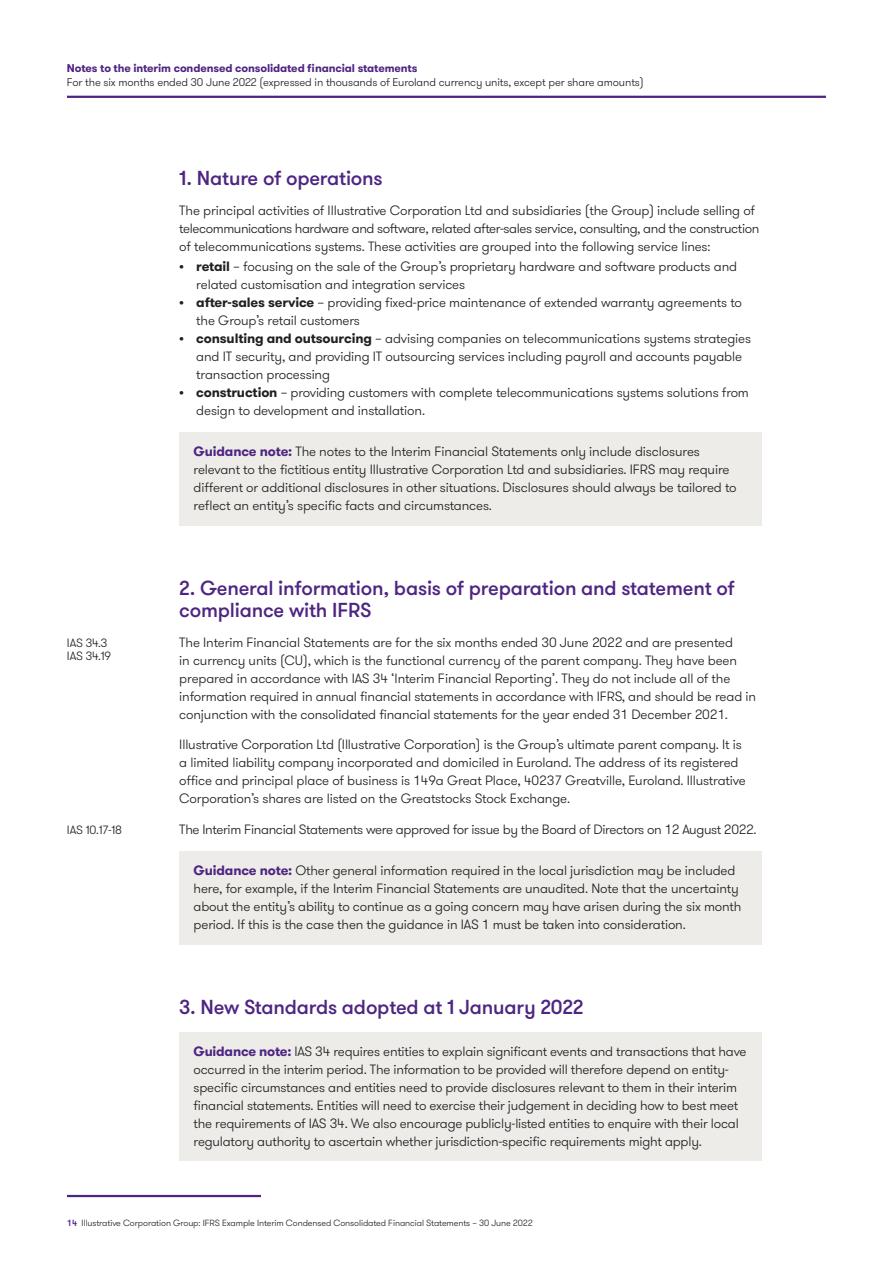
<style>
.page{position:relative;width:893px;height:1263px;background:#fff}
.page>*{position:absolute;margin:0;border:0;box-sizing:border-box;transform-origin:0 0}
._04_Headline_four_Me{font:500 20.25px/22.5px "GT Walsheim Pro";letter-spacing:-.01em;color:#4e2582}
._11_Body_text{font:300 13.5px/18px "GT Walsheim Pro";letter-spacing:-.01em;color:#231f20}
._11_Body_text_Pre_bu{font:300 13.5px/18px "GT Walsheim Pro";letter-spacing:-.015em;color:#231f20}
._44_Tbl_copy{font:300 12px "GT Walsheim Pro";letter-spacing:-.01em;color:#231f20}
._45_Tbl_subhead{font:300 11.25px "GT Walsheim Pro";letter-spacing:-.01em;color:#231f20}
._45_Tbl_subhead-2{font:700 11.25px "GT Walsheim Pro";letter-spacing:-.01em;color:#4e2582}
._11_Body_text-2{font:300 9px "GT Walsheim Pro";letter-spacing:-.01em;color:#231f20}
.s1{font-weight:700}
.s2{font-weight:700;color:#4e2582}
.s3{font-weight:500;color:#4e2582}
</style>
<div class="page">
<div style="left:179px;top:432px;width:582px;height:94px;background:#edece9"></div>
<div style="left:179px;top:851px;width:582px;height:94px;background:#edece9"></div>
<div style="left:179px;top:1032px;width:582px;height:129px;background:#edece9"></div>
<hr style="left:67px;top:96px;width:759px;height:2px;background:#4e2582">
<hr style="left:67px;top:1195px;width:194px;height:2px;background:#4e2582">
<p class="_45_Tbl_subhead-2" style="left:67px;top:61px;width:352px">Notes to the interim condensed consolidated financial statements</p>
<p class="_45_Tbl_subhead" style="left:67px;top:75px;width:578px">For the six months ended 30 June 2022 (expressed in thousands of Euroland currency units, except per share amounts)</p>
<p class="_44_Tbl_copy" style="left:67px;top:635px;width:42px">IAS 34.3</p>
<p class="_44_Tbl_copy" style="left:67px;top:648px;width:46px">IAS 34.19</p>
<p class="_44_Tbl_copy" style="left:67px;top:822px;width:57px">IAS 10.17-18</p>
<p class="_04_Headline_four_Me" style="left:179px;top:167px;width:205px">1. Nature of operations</p>
<p class="_11_Body_text_Pre_bu" style="left:179px;top:201px;width:581px">The principal activities of Illustrative Corporation Ltd and subsidiaries (the Group) include selling of telecommunications hardware and software, related after-sales service, consulting, and the construction of telecommunications systems. These activities are grouped into the following service lines:</p>
<p class="_11_Body_text_Pre_bu" style="left:196px;top:257px;width:542px;text-indent:-17px"><span class="s1">• retail</span> – focusing on the sale of the Group’s proprietary hardware and software products and related customisation and integration services</p>
<p class="_11_Body_text_Pre_bu" style="left:196px;top:293px;width:547px;text-indent:-17px"><span class="s1">• after-sales service</span> – providing fixed-price maintenance of extended warranty agreements to the Group’s retail customers</p>
<p class="_11_Body_text_Pre_bu" style="left:196px;top:329px;width:556px;text-indent:-17px"><span class="s1">• consulting and outsourcing</span> – advising companies on telecommunications systems strategies and IT security, and providing IT outsourcing services including payroll and accounts payable transaction processing</p>
<p class="_11_Body_text_Pre_bu" style="left:196px;top:383px;width:554px;text-indent:-17px"><span class="s1">• construction</span> – providing customers with complete telecommunications systems solutions from design to development and installation.</p>
<p class="_11_Body_text" style="left:194px;top:442px;width:545px"><span class="s2">Guidance note:</span> The notes to the Interim Financial Statements only include disclosures relevant to the fictitious entity Illustrative Corporation Ltd and subsidiaries. IFRS may require different or additional disclosures in other situations. Disclosures should always be tailored to reflect an entity’s specific facts and circumstances.</p>
<p class="_04_Headline_four_Me" style="left:179px;top:577px;width:557px">2. General information, basis of preparation and statement of compliance with IFRS</p>
<p class="_11_Body_text" style="left:179px;top:633px;width:578px">The Interim Financial Statements are for the six months ended 30 June 2022 and are presented<br>in currency units (CU), which is the functional currency of the parent company. They have been prepared in accordance with IAS 34 ‘Interim Financial Reporting’. They do not include all of the information required in annual financial statements in accordance with IFRS, and should be read in conjunction with the consolidated financial statements for the year ended 31 December 2021.</p>
<p class="_11_Body_text" style="left:179px;top:736px;width:568px">Illustrative Corporation Ltd (Illustrative Corporation) is the Group’s ultimate parent company. It is a limited liability company incorporated and domiciled in Euroland. The address of its registered office and principal place of business is 149a Great Place, 40237 Greatville, Euroland. Illustrative Corporation’s shares are listed on the Greatstocks Stock Exchange.</p>
<p class="_11_Body_text" style="left:179px;top:821px;width:579px">The Interim Financial Statements were approved for issue by the Board of Directors on 12 August 2022.</p>
<p class="_11_Body_text" style="left:194px;top:862px;width:549px"><span class="s2">Guidance note:</span> Other general information required in the local jurisdiction may be included here, for example, if the Interim Financial Statements are unaudited. Note that the uncertainty about the entity’s ability to continue as a going concern may have arisen during the six month period. If this is the case then the guidance in IAS 1 must be taken into consideration.</p>
<p class="_04_Headline_four_Me" style="left:179px;top:996px;width:406px">3. New Standards adopted at 1 January 2022</p>
<p class="_11_Body_text_Pre_bu" style="left:194px;top:1043px;width:554px"><span class="s2">Guidance note:</span> IAS 34 requires entities to explain significant events and transactions that have occurred in the interim period. The information to be provided will therefore depend on entity&shy;specific circumstances and entities need to provide disclosures relevant to them in their interim financial statements. Entities will need to exercise their judgement in deciding how to best meet the requirements of IAS 34. We also encourage publicly-listed entities to enquire with their local regulatory authority to ascertain whether jurisdiction-specific requirements might apply.</p>
<p class="_11_Body_text-2" style="left:67px;top:1217px;width:468px"><span class="s3">14</span> Illustrative Corporation Group: IFRS Example Interim Condensed Consolidated Financial Statements – 30 June 2022</p>
</div>
